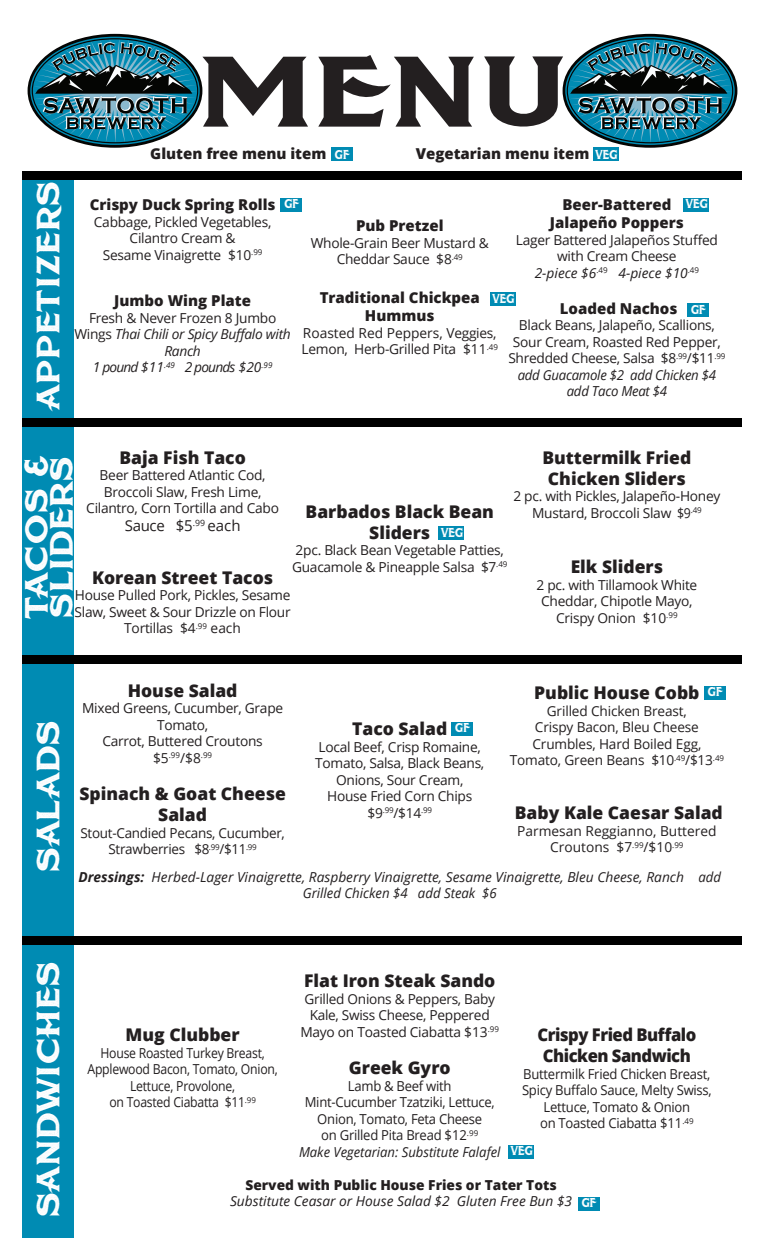
<style>
.page{position:relative;width:765px;height:1260px;background:#fff}
.page>*{position:absolute;margin:0;border:0;box-sizing:border-box;transform-origin:0 0}
.t1{font:37.5px "American Brewery Rought";color:#fff}
.t2{font:800 17.5px/21px "Open Sans";color:#231f20;text-align:center}
.t3{font:800 17.5px/21px "Open Sans";letter-spacing:-.03em;color:#231f20;text-align:center;scale:.95 1}
.t4{font:800 15px/18px "Open Sans";color:#231f20;text-align:center}
.t5{font:15px "American Brewery Rought";letter-spacing:-.03em;color:#fff;scale:.76 1}
.t6{font:15px "Open Sans";letter-spacing:-.02em;color:#231f20}
.t7{font:13.75px/16.5px "Open Sans";letter-spacing:-.02em;color:#231f20;text-align:center}
.t8{font:13.75px/16.5px "Open Sans";letter-spacing:-.02em;color:#231f20;text-align:center;scale:.95 1}
.t9{font:italic 13.75px/16.5px "Open Sans";color:#231f20;text-align:center}
.t10{font:13.75px/16.5px "Open Sans";letter-spacing:-.02em;color:#231f20;text-align:center;scale:.89 1}
.t11{font:italic 13.75px/16.5px "Open Sans";letter-spacing:-.02em;color:#231f20;text-align:center}
.t12{font:13.75px/16.5px "Open Sans";color:#231f20;text-align:center}
.t13{font:800 13.75px "Open Sans";color:#231f20}
.t14{font:8px "Open Sans";color:#231f20}
.s1{font-family:"American Brewery Rought";font-weight:400;color:#fff}
.s2{font-style:normal}
.s3{font-style:italic}
.s4{font-size:13.75px}
.s5{font-weight:700}
</style>
<div class="page">
<svg style="left:28px;top:34px;width:709px;height:114px"></svg>
<div style="left:22px;top:180px;width:52px;height:239px;background:#008bb3"></div>
<div style="left:22px;top:659px;width:52px;height:277px;background:#008bb3"></div>
<div style="left:22px;top:423px;width:52px;height:232px;background:#008bb3"></div>
<div style="left:22px;top:945px;width:52px;height:293px;background:#008bb3"></div>
<div style="left:22px;top:419px;width:720px;height:8px;background:#000"></div>
<div style="left:22px;top:171px;width:720px;height:9px;background:#000"></div>
<div style="left:331px;top:148px;width:21px;height:13px;background:#008bb3"></div>
<div style="left:593px;top:148px;width:25px;height:13px;background:#008bb3"></div>
<div style="left:22px;top:936px;width:720px;height:9px;background:#000"></div>
<div style="left:704px;top:686px;width:21px;height:13px;background:#008bb3"></div>
<div style="left:578px;top:1197px;width:21px;height:14px;background:#008bb3"></div>
<div style="left:687px;top:304px;width:22px;height:13px;background:#008bb3"></div>
<div style="left:451px;top:722px;width:22px;height:13px;background:#008bb3"></div>
<div style="left:281px;top:198px;width:21px;height:14px;background:#008bb3"></div>
<div style="left:683px;top:198px;width:26px;height:14px;background:#008bb3"></div>
<div style="left:490px;top:293px;width:25px;height:13px;background:#008bb3"></div>
<div style="left:439px;top:527px;width:25px;height:13px;background:#008bb3"></div>
<div style="left:508px;top:1145px;width:26px;height:14px;background:#008bb3"></div>
<div style="left:22px;top:655px;width:720px;height:8px;background:#000"></div>
<h1 class="t1" style="left:27px;top:412px;width:231px;rotate:-90deg">APPETIZERS</h1>
<p class="t4" style="left:150px;top:144px;width:200px">Gluten free menu item <span class="s1">GF</span></p>
<p class="t4" style="left:416px;top:144px;width:203px">Vegetarian menu item <span class="s1">VEG</span></p>
<p class="t5" style="left:284px;top:195px;width:21px">GF</p>
<p class="t5" style="left:685px;top:195px;width:32px">VEG</p>
<p class="t4" style="left:90px;top:195px;width:187px">Crispy Duck Spring Rolls</p>
<p class="t7" style="left:94px;top:213px;width:179px">Cabbage, Pickled Vegetables,<br>Cilantro Cream &amp;<br>Sesame Vinaigrette $10<sup>.99</sup></p>
<p class="t4" style="left:114px;top:291px;width:138px">Jumbo Wing Plate</p>
<p class="t11" style="left:74px;top:309px;width:218px"><span class="s2">Fresh &amp; Never Frozen 8 Jumbo<br>Wings</span> Thai Chili or Spicy Buffalo with<br>Ranch<br>1 pound $11<sup>.49</sup> 2 pounds $20<sup>.99</sup></p>
<p class="t4" style="left:550px;top:195px;width:135px">Beer-Battered<br>Jalapeño Poppers</p>
<p class="t7" style="left:516px;top:231px;width:204px">Lager Battered Jalapeños Stuffed with Cream Cheese<br><span class="s3">2-piece $6</span><sup>.49</sup> <span class="s3">4-piece $10</span><sup>.49</sup></p>
<p class="t4" style="left:560px;top:299px;width:119px">Loaded Nachos</p>
<p class="t7" style="left:508px;top:317px;width:219px">Black Beans, Jalapeño, Scallions,<br>Sour Cream, Roasted Red Pepper,<br>Shredded Cheese, Salsa $8<sup>.99</sup>/$11<sup>.99 </sup><span class="s3">add Guacamole $2 add Chicken $4 add Taco Meat $4</span></p>
<p class="t4" style="left:356px;top:216px;width:89px">Pub Pretzel</p>
<p class="t7" style="left:311px;top:234px;width:180px">Whole-Grain Beer Mustard &amp;<br>Cheddar Sauce $8<sup>.49</sup></p>
<p class="t4" style="left:320px;top:288px;width:162px">Traditional Chickpea<br>Hummus</p>
<p class="t7" style="left:302px;top:324px;width:198px;text-align:left">Roasted Red Peppers, Veggies,<br>Lemon, Herb-Grilled Pita $11<sup>.49</sup></p>
<p class="t5" style="left:491px;top:290px;width:32px">VEG</p>
<p class="t5" style="left:691px;top:301px;width:21px">GF</p>
<p class="t2" style="left:119px;top:446px;width:128px">Baja Fish Taco</p>
<p class="t7" style="left:86px;top:467px;width:194px">Beer Battered Atlantic Cod,<br>Broccoli Slaw, Fresh Lime,<br>Cilantro, Corn Tortilla and Cabo</p>
<p class="t6" style="left:125px;top:515px;width:117px">Sauce $5<sup>.99</sup> each</p>
<p class="t2" style="left:92px;top:566px;width:183px">Korean Street Tacos</p>
<p class="t7" style="left:75px;top:587px;width:218px">House Pulled Pork, Pickles, Sesame<br>Slaw, Sweet &amp; Sour Drizzle on Flour<br>Tortillas $4<sup>.99</sup> each</p>
<p class="t2" style="left:542px;top:446px;width:150px">Buttermilk Fried<br>Chicken Sliders</p>
<p class="t7" style="left:513px;top:488px;width:209px">2 pc. with Pickles, Jalapeño-Honey<br>Mustard, Broccoli Slaw $9<sup>.49</sup></p>
<h1 class="t1" style="left:15px;top:622px;width:167px;rotate:-90deg">TAcoS &amp;</h1>
<h1 class="t1" style="left:40px;top:620px;width:163px;rotate:-90deg">SlidErs</h1>
<p class="t2" style="left:306px;top:500px;width:190px">Barbados Black Bean<br>Sliders</p>
<p class="t7" style="left:292px;top:542px;width:217px;text-align:left">2pc. Black Bean Vegetable Patties,<br>Guacamole &amp; Pineapple Salsa $7<sup>.49</sup></p>
<p class="t5" style="left:440px;top:524px;width:32px">VEG</p>
<p class="t2" style="left:571px;top:555px;width:94px">Elk Sliders</p>
<p class="t7" style="left:536px;top:576px;width:162px">2 pc. with Tillamook White<br>Cheddar, Chipotle Mayo,<br>Crispy Onion $10<sup>.99</sup></p>
<h1 class="t1" style="left:27px;top:874px;width:154px;rotate:-90deg">SAlAds</h1>
<p class="t2" style="left:128px;top:679px;width:111px">House Salad</p>
<p class="t7" style="left:82px;top:700px;width:203px">Mixed Greens, Cucumber, Grape<br>Tomato,<br>Carrot, Buttered Croutons</p>
<p class="t14" style="left:153px;top:750px;width:61px"><span class="s4">$5</span>.99<span class="s4">/$8</span>.99</p>
<p class="t2" style="left:79px;top:782px;width:208px">Spinach &amp; Goat Cheese<br>Salad</p>
<p class="t7" style="left:80px;top:824px;width:206px">Stout-Candied Pecans, Cucumber,<br>Strawberries $8<sup>.99</sup>/$11<sup>.99</sup></p>
<p class="t2" style="left:352px;top:718px;width:97px">Taco Salad</p>
<p class="t7" style="left:315px;top:738px;width:171px">Local Beef, Crisp Romaine,<br>Tomato, Salsa, Black Beans,<br>Onions, Sour Cream,<br>House Fried Corn Chips $9<sup>.99</sup>/$14<sup>.99</sup></p>
<p class="t5" style="left:455px;top:719px;width:21px">GF</p>
<p class="t2" style="left:534px;top:682px;width:167px">Public House Cobb</p>
<p class="t7" style="left:510px;top:702px;width:216px">Grilled Chicken Breast,<br>Crispy Bacon, Bleu Cheese<br>Crumbles, Hard Boiled Egg,<br>Tomato, Green Beans $10<sup>.49</sup>/$13<sup>.49</sup></p>
<p class="t2" style="left:515px;top:802px;width:209px">Baby Kale Caesar Salad</p>
<p class="t12" style="left:517px;top:822px;width:201px">Parmesan Reggianno, Buttered<br>Croutons $7<sup>.99</sup>/$10<sup>.99</sup></p>
<p class="t5" style="left:707px;top:683px;width:21px">GF</p>
<p class="t9" style="left:78px;top:868px;width:644px"><span class="s5">Dressings:</span> Herbed-Lager Vinaigrette, Raspberry Vinaigrette, Sesame Vinaigrette, Bleu Cheese, Ranch add<br>Grilled Chicken $4 add Steak $6</p>
<h1 class="t1" style="left:27px;top:1219px;width:258px;rotate:-90deg">SAnDwicHEs</h1>
<p class="t2" style="left:126px;top:1024px;width:116px">Mug Clubber</p>
<p class="t10" style="left:88px;top:1044px;width:215px">House Roasted Turkey Breast,<br>Applewood Bacon, Tomato, Onion,<br>Lettuce, Provolone,<br>on Toasted Ciabatta $11<sup>.99</sup></p>
<p class="t2" style="left:304px;top:970px;width:193px">Flat Iron Steak Sando</p>
<p class="t7" style="left:300px;top:990px;width:200px">Grilled Onions &amp; Peppers, Baby<br>Kale, Swiss Cheese, Peppered<br>Mayo on Toasted Ciabatta $13<sup>.99</sup></p>
<p class="t2" style="left:349px;top:1057px;width:103px">Greek Gyro</p>
<p class="t8" style="left:299px;top:1077px;width:214px">Lamb &amp; Beef with<br>Mint-Cucumber Tzatziki, Lettuce,<br>Onion, Tomato, Feta Cheese<br>on Grilled Pita Bread $12<sup>.99<br></sup><span class="s3">Make Vegetarian: Substitute Falafel</span></p>
<p class="t3" style="left:537px;top:1024px;width:169px">Crispy Fried Buffalo<br>Chicken Sandwich</p>
<p class="t8" style="left:522px;top:1065px;width:201px">Buttermilk Fried Chicken Breast,<br>Spicy Buffalo Sauce, Melty Swiss,<br>Lettuce, Tomato &amp; Onion<br>on Toasted Ciabatta $11<sup>.49</sup></p>
<p class="t5" style="left:509px;top:1142px;width:32px">VEG</p>
<p class="t13" style="left:245px;top:1174px;width:313px">Served with Public House Fries or Tater Tots</p>
<p class="t9" style="left:230px;top:1193px;width:344px">Substitute Ceasar or House Salad $2 Gluten Free Bun $3</p>
<p class="t5" style="left:581px;top:1194px;width:21px">GF</p>
</div>
